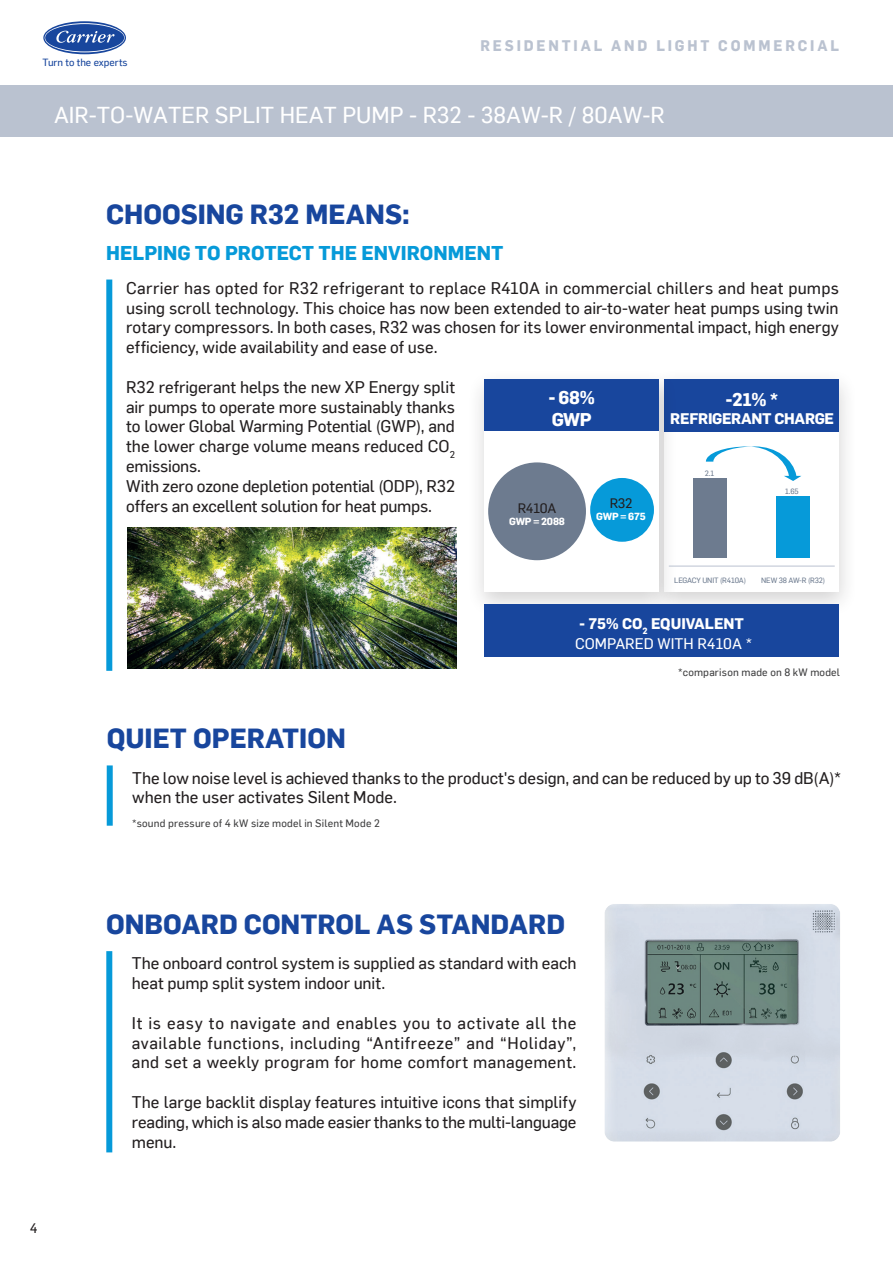
<style>
.page{position:relative;width:893px;height:1263px;background:#fff}
.page>*{position:absolute;margin:0;border:0;box-sizing:border-box;transform-origin:0 0}
.Titre_paragraphe_Hea{font:700 27px "Flama";color:#18469d}
.t1{font:22.5px "Flama Basic";color:#fff}
.t2{font:700 19.5px "Flama";color:#069ad9}
.t3{font:700 18px/21.6px "Flama";letter-spacing:-.02em;color:#fff}
.Texte_standard_10pt{font:16.5px/19.8px "Flama Basic";color:#231f20;text-align:justify}
.t4{font:15px/19.5px "Flama Basic";color:#fff}
.t5{font:700 15px "Flama";letter-spacing:.2em;color:#bac2d0;scale:.95 1}
.t6{font:700 15px "Flama";letter-spacing:-.02em;color:#fff}
.t7{font:13.5px "Flama Basic";color:#231f20}
.t8{font:13.35px "Flama Basic";letter-spacing:-.02em;color:#231f20}
.t9{font:10.5px "Flama Basic";letter-spacing:.02em;color:#3e3e3f}
.t10{font:10.2px "Flama Basic";color:#18469d}
.t11{font:700 10.05px "Flama";letter-spacing:-.02em;color:#fff}
.t12{font:7.5px "Flama Basic";letter-spacing:-.02em;color:#6d7b8f}
.s1{font-family:"Flama";font-weight:700}
</style>
<div class="page">
<div style="left:0;top:85px;width:893px;height:51px;background:#bac2d0"></div>
<svg style="left:43px;top:21px;width:83px;height:33px"></svg>
<svg style="left:45px;top:23px;width:80px;height:29px;background:#5678b7"></svg>
<div style="left:107px;top:765px;width:6px;height:61px;background:#069ad9"></div>
<img style="left:128px;top:527px;width:328px;height:142px">
<div style="left:106px;top:951px;width:6px;height:201px;background:#069ad9"></div>
<img style="left:604px;top:904px;width:236px;height:238px">
<div style="left:106px;top:280px;width:6px;height:391px;background:#069ad9"></div>
<div style="left:645px;top:368px;width:213px;height:250px;background:#231f20;opacity:.2"></div>
<div style="left:664px;top:408px;width:175px;height:184px;background:#fff"></div>
<div style="left:664px;top:379px;width:175px;height:53px;background:#18469d"></div>
<div style="left:466px;top:368px;width:212px;height:250px;background:#231f20;opacity:.2"></div>
<div style="left:485px;top:408px;width:174px;height:184px;background:#fff"></div>
<div style="left:485px;top:379px;width:174px;height:51px;background:#18469d"></div>
<div style="left:488px;top:462px;width:98px;height:98px;background:#6d7b8f;border-radius:50%"></div>
<div style="left:590px;top:478px;width:64px;height:64px;background:#069ad9;border-radius:50%"></div>
<div style="left:694px;top:478px;width:33px;height:80px;background:#6d7b8f"></div>
<div style="left:777px;top:496px;width:33px;height:62px;background:#069ad9"></div>
<hr style="left:669px;top:566px;width:166px;height:1px;background:#bac2d0">
<svg style="left:706px;top:446px;width:95px;height:35px"></svg>
<div style="left:485px;top:605px;width:354px;height:52px;background:#18469d"></div>
<p class="t10" style="left:43px;top:55px;width:87px">Turn to the experts</p>
<p class="t5" style="left:480px;top:35px;width:379px">RESIDENTIAL AND LIGHT COMMERCIAL</p>
<h2 class="t1" style="left:54px;top:99px;width:612px">AIR-TO-WATER SPLIT HEAT PUMP - R32 - 38AW-R / 80AW-R</h2>
<p class="Titre_paragraphe_Hea" style="left:106px;top:195px;width:305px">CHOOSING R32 MEANS:</p>
<p class="t2" style="left:106px;top:239px;width:399px">HELPING TO PROTECT THE ENVIRONMENT</p>
<p class="Texte_standard_10pt" style="left:126px;top:277px;width:714px">Carrier has opted for R32 refrigerant to replace R410A in commercial chillers and heat pumps using scroll technology. This choice has now been extended to air-to-water heat pumps using twin rotary compressors. In both cases, R32 was chosen for its lower environmental impact, high energy efficiency, wide availability and ease of use.</p>
<p class="Texte_standard_10pt" style="left:126px;top:376px;width:330px">R32 refrigerant helps the new XP Energy split air pumps to operate more sustainably thanks to lower Global Warming Potential (GWP), and the lower charge volume means reduced CO<sub>2 </sub>emissions.</p>
<p class="Texte_standard_10pt" style="left:126px;top:475px;width:330px">With zero ozone depletion potential (ODP), R32 offers an excellent solution for heat pumps.</p>
<p class="t3" style="left:549px;top:386px;width:47px">- 68%<br>GWP</p>
<p class="t3" style="left:726px;top:387px;width:54px">-21% *</p>
<p class="t6" style="left:670px;top:408px;width:165px">REFRIGERANT CHARGE</p>
<p class="t12" style="left:705px;top:468px;width:11px">2.1</p>
<p class="t12" style="left:785px;top:486px;width:15px">1.65</p>
<p class="t8" style="left:610px;top:493px;width:24px">R32</p>
<p class="t11" style="left:596px;top:509px;width:51px">GWP = 675</p>
<p class="t8" style="left:518px;top:498px;width:40px">R410A</p>
<p class="t11" style="left:509px;top:514px;width:57px">GWP = 2088</p>
<p class="t12" style="left:674px;top:575px;width:73px">LEGACY UNIT (R410A)</p>
<p class="t12" style="left:761px;top:575px;width:65px">NEW 38 AW-R (R32)</p>
<p class="t4" style="left:575px;top:613px;width:178px"><span class="s1">- 75% CO</span><sub>2</sub> <span class="s1">EQUIVALENT<br></span>COMPARED WITH R410A *</p>
<p class="t9" style="left:678px;top:665px;width:163px">*comparison made on 8 kW model</p>
<p class="Titre_paragraphe_Hea" style="left:107px;top:719px;width:241px">QUIET OPERATION</p>
<p class="Texte_standard_10pt" style="left:132px;top:767px;width:710px">The low noise level is achieved thanks to the product's design, and can be reduced by up to 39 dB(A)* when the user activates Silent Mode.</p>
<p class="t9" style="left:132px;top:815px;width:249px">*sound pressure of 4 kW size model in Silent Mode 2</p>
<p class="Titre_paragraphe_Hea" style="left:106px;top:905px;width:460px">ONBOARD CONTROL AS STANDARD</p>
<p class="t7" style="left:30px;top:1219px;width:9px">4</p>
<p class="Texte_standard_10pt" style="left:132px;top:952px;width:446px">The onboard control system is supplied as standard with each heat pump split system indoor unit.</p>
<p class="Texte_standard_10pt" style="left:132px;top:1012px;width:446px">It is easy to navigate and enables you to activate all the available functions, including “Antifreeze” and “Holiday”, and set a weekly program for home comfort management.</p>
<p class="Texte_standard_10pt" style="left:132px;top:1091px;width:446px">The large backlit display features intuitive icons that simplify reading, which is also made easier thanks to the multi-language menu.</p>
</div>
